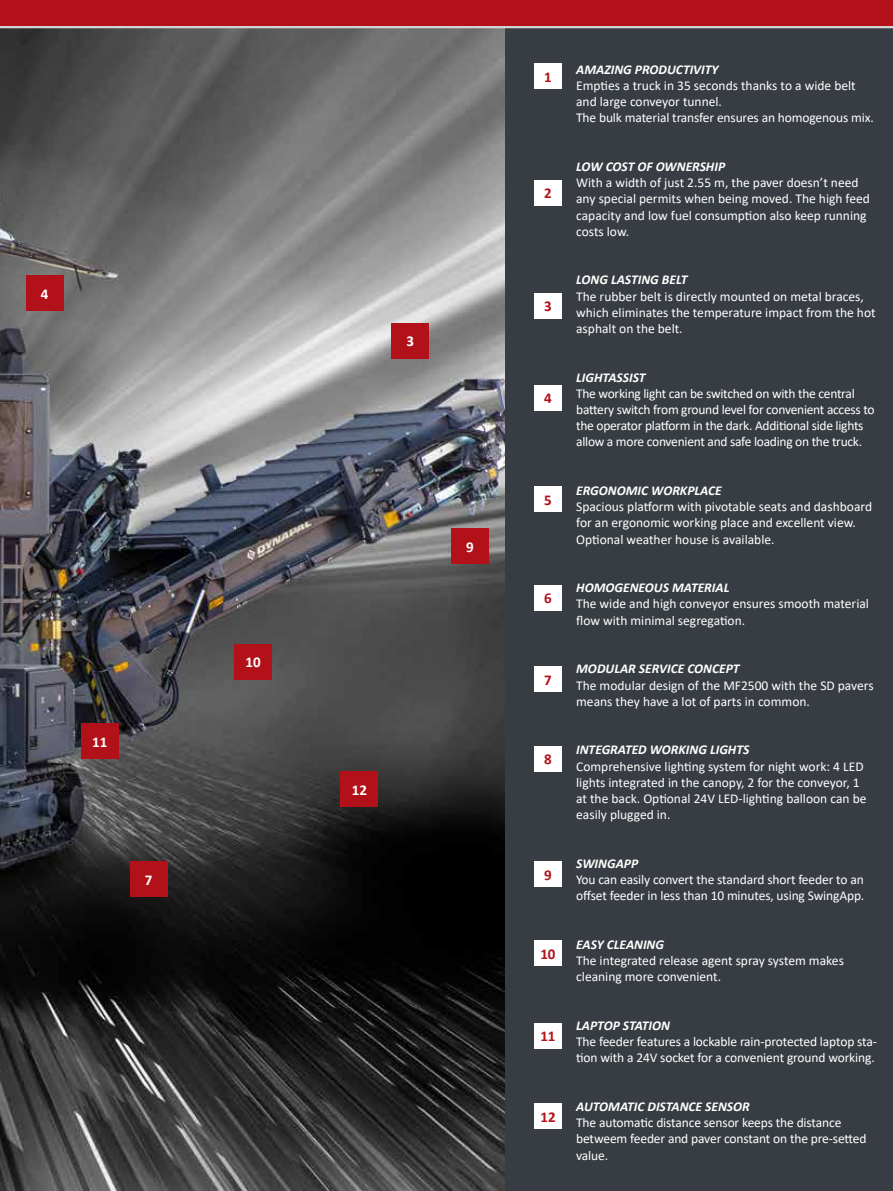
<style>
.page{position:relative;width:893px;height:1191px;background:#fff}
.page>*{position:absolute;margin:0;border:0;box-sizing:border-box;transform-origin:0 0}
.t1{font:700 15px "Calibri";color:#b3111a}
.t2{font:700 15px "Calibri";color:#fff}
.t3{font:13.5px/16.2px "Calibri";letter-spacing:-.01em;color:#fff}
.t4{font:italic 700 13.5px "Calibri";color:#fff}
</style>
<div class="page">
<img style="left:0;top:28px;width:506px;height:1163px">
<div style="left:506px;top:0;width:387px;height:1191px;background:#373d42"></div>
<div style="left:534px;top:64px;width:28px;height:25px;background:#fff"></div>
<hr style="left:0;top:25px;width:893px;height:3px;background:#d1d3d4">
<div style="left:0;top:0;width:893px;height:26px;background:#b3111a"></div>
<div style="left:534px;top:180px;width:28px;height:25px;background:#fff"></div>
<div style="left:534px;top:293px;width:28px;height:25px;background:#fff"></div>
<div style="left:534px;top:385px;width:28px;height:25px;background:#fff"></div>
<div style="left:534px;top:486px;width:28px;height:26px;background:#fff"></div>
<div style="left:534px;top:585px;width:28px;height:25px;background:#fff"></div>
<div style="left:534px;top:666px;width:28px;height:26px;background:#fff"></div>
<div style="left:534px;top:745px;width:28px;height:26px;background:#fff"></div>
<div style="left:534px;top:861px;width:28px;height:26px;background:#fff"></div>
<div style="left:534px;top:940px;width:28px;height:25px;background:#fff"></div>
<div style="left:534px;top:1023px;width:28px;height:25px;background:#fff"></div>
<div style="left:534px;top:1103px;width:28px;height:25px;background:#fff"></div>
<div style="left:26px;top:275px;width:38px;height:35px;background:#b3111a"></div>
<div style="left:391px;top:323px;width:38px;height:35px;background:#b3111a"></div>
<div style="left:451px;top:528px;width:38px;height:35px;background:#b3111a"></div>
<div style="left:234px;top:644px;width:38px;height:35px;background:#b3111a"></div>
<div style="left:81px;top:723px;width:38px;height:35px;background:#b3111a"></div>
<div style="left:340px;top:771px;width:38px;height:35px;background:#b3111a"></div>
<div style="left:130px;top:861px;width:38px;height:35px;background:#b3111a"></div>
<p class="t2" style="left:41px;top:283px;width:9px">4</p>
<p class="t2" style="left:92px;top:731px;width:17px">11</p>
<p class="t2" style="left:145px;top:869px;width:9px">7</p>
<p class="t2" style="left:246px;top:651px;width:17px">10</p>
<p class="t2" style="left:406px;top:331px;width:9px">3</p>
<p class="t2" style="left:466px;top:536px;width:9px">9</p>
<p class="t2" style="left:352px;top:779px;width:17px">12</p>
<p class="t1" style="left:544px;top:66px;width:9px">1</p>
<p class="t1" style="left:544px;top:182px;width:9px">2</p>
<p class="t1" style="left:544px;top:296px;width:9px">3</p>
<p class="t1" style="left:544px;top:387px;width:9px">4</p>
<p class="t1" style="left:544px;top:489px;width:9px">5</p>
<p class="t1" style="left:544px;top:587px;width:9px">6</p>
<p class="t1" style="left:544px;top:669px;width:9px">7</p>
<p class="t1" style="left:544px;top:748px;width:9px">8</p>
<p class="t1" style="left:544px;top:864px;width:9px">9</p>
<p class="t1" style="left:540px;top:943px;width:17px">10</p>
<p class="t1" style="left:540px;top:1025px;width:17px">11</p>
<p class="t1" style="left:540px;top:1106px;width:17px">12</p>
<p class="t4" style="left:576px;top:60px;width:144px">AMAZING PRODUCTIVITY</p>
<p class="t3" style="left:576px;top:77px;width:299px">Empties a truck in 35 seconds thanks to a wide belt and large conveyor tunnel.<br>The bulk material transfer ensures an homogenous mix.</p>
<p class="t4" style="left:576px;top:157px;width:151px">LOW COST OF OWNERSHIP</p>
<p class="t3" style="left:576px;top:174px;width:295px">With a width of just 2.55 m, the paver doesn’t need any special permits when being moved. The high feed capacity and low fuel consumption also keep running costs low.</p>
<p class="t4" style="left:576px;top:270px;width:113px">LONG LASTING BELT</p>
<p class="t3" style="left:576px;top:288px;width:301px">The rubber belt is directly mounted on metal braces, which eliminates the temperature impact from the hot asphalt on the belt.</p>
<p class="t4" style="left:576px;top:367px;width:71px">LIGHTASSIST</p>
<p class="t3" style="left:576px;top:385px;width:300px">The working light can be switched on with the central battery switch from ground level for convenient access to the operator platform in the dark. Additional side lights allow a more convenient and safe loading on the truck.</p>
<p class="t4" style="left:576px;top:481px;width:147px">ERGONOMIC WORKPLACE</p>
<p class="t3" style="left:576px;top:498px;width:297px">Spacious platform with pivotable seats and dashboard for an ergonomic working place and excellent view.<br>Optional weather house is available.</p>
<p class="t4" style="left:576px;top:578px;width:155px">HOMOGENEOUS MATERIAL</p>
<p class="t3" style="left:576px;top:595px;width:294px">The wide and high conveyor ensures smooth material flow with minimal segregation.</p>
<p class="t4" style="left:576px;top:659px;width:165px">MODULAR SERVICE CONCEPT</p>
<p class="t3" style="left:576px;top:676px;width:299px">The modular design of the MF2500 with the SD pavers means they have a lot of parts in common.</p>
<p class="t4" style="left:576px;top:740px;width:175px">INTEGRATED WORKING LIGHTS</p>
<p class="t3" style="left:576px;top:757px;width:292px">Comprehensive lighting system for night work: 4 LED lights integrated in the canopy, 2 for the conveyor, 1 at the back. Optional 24V LED-lighting balloon can be easily plugged in.</p>
<p class="t4" style="left:576px;top:853px;width:64px">SWINGAPP</p>
<p class="t3" style="left:576px;top:871px;width:290px">You can easily convert the standard short feeder to an offset feeder in less than 10 minutes, using SwingApp.</p>
<p class="t4" style="left:576px;top:934px;width:89px">EASY CLEANING</p>
<p class="t3" style="left:576px;top:952px;width:269px">The integrated release agent spray system makes cleaning more convenient.</p>
<p class="t4" style="left:576px;top:1015px;width:95px">LAPTOP STATION</p>
<p class="t3" style="left:576px;top:1033px;width:302px">The feeder features a lockable rain-protected laptop sta&shy;tion with a 24V socket for a convenient ground working.</p>
<p class="t4" style="left:576px;top:1096px;width:175px">AUTOMATIC DISTANCE SENSOR</p>
<p class="t3" style="left:576px;top:1114px;width:292px">The automatic distance sensor keeps the distance betweem feeder and paver constant on the pre-setted value.</p>
</div>
